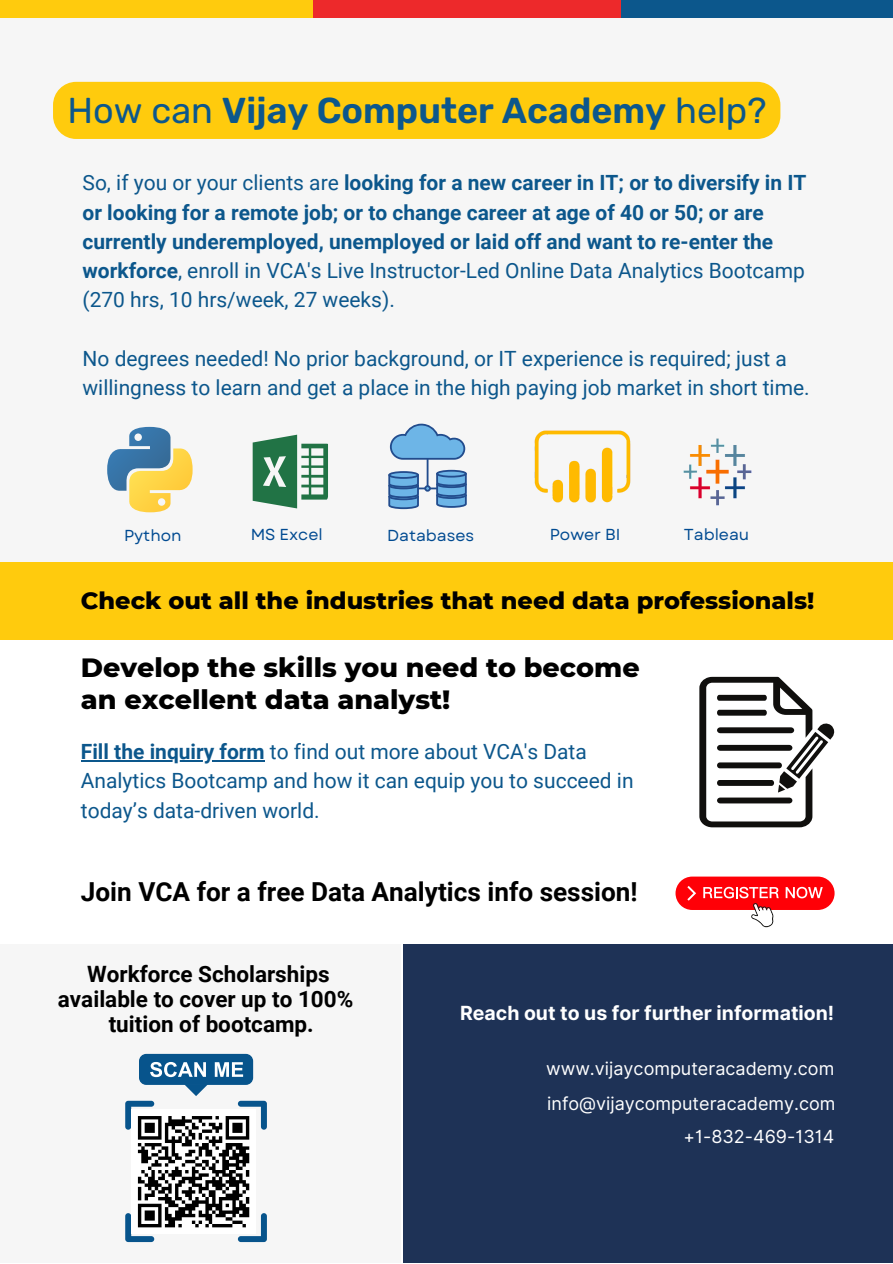
<style>
.page{position:relative;width:893px;height:1264px;background:#fff}
.page>*{position:absolute;margin:0;border:0;box-sizing:border-box;transform-origin:0 0}
.t1{font:600 36px "Rubik";color:#0c578c}
.t2{font:800 27px "Montserrat";color:#000}
.t3{font:700 26.1px "Roboto";color:#000}
.t4{font:800 24px "Montserrat";color:#000}
.t5{font:700 22.5px/24.8px "Roboto";color:#000;text-align:center}
.t6{font:700 21px/29.2px "Roboto";color:#0c578c}
.t7{font:21px/29.2px "Roboto";color:#0c578c}
.t8{font:700 19.5px "Inter";color:#fff}
.t9{font:18px "Inter";color:#fff}
.t10{font:15.9px "Garet";color:#004a91}
.s1{font-weight:400}
.s2{font-weight:700}
</style>
<div class="page">
<div style="left:462px;top:0;width:430px;height:18px;background:#0c578c"></div>
<div style="left:83px;top:0;width:537px;height:18px;background:#ed292b"></div>
<div style="left:0;top:0;width:312px;height:18px;background:#ffcb0d"></div>
<div style="left:0;top:18px;width:892px;height:544px;background:#f6f6f6"></div>
<svg style="left:107px;top:427px;width:85px;height:85px"></svg>
<svg style="left:253px;top:434px;width:75px;height:74px"></svg>
<div style="left:436px;top:470px;width:30px;height:7px;border:2px solid #224c8d;border-radius:50%"></div>
<div style="left:388px;top:471px;width:31px;height:8px;border:2px solid #224c8d;border-radius:50%"></div>
<hr style="left:426px;top:447px;width:2px;height:41px;background:#224c8d">
<svg style="left:390px;top:423px;width:75px;height:36px"></svg>
<svg style="left:388px;top:472px;width:79px;height:37px"></svg>
<div style="left:424px;top:485px;width:7px;height:6px;border:2px solid #224c8d;border-radius:50%"></div>
<img style="left:534px;top:430px;width:97px;height:72px">
<img style="left:683px;top:438px;width:69px;height:68px">
<div style="left:675px;top:876px;width:159px;height:34px;background:#ff0007;border-radius:17px"></div>
<svg style="left:703px;top:886px;width:75px;height:41px"></svg>
<svg style="left:785px;top:886px;width:37px;height:12px"></svg>
<svg style="left:687px;top:886px;width:9px;height:14px"></svg>
<div style="left:0;top:944px;width:401px;height:318px;background:#f6f6f6"></div>
<div style="left:139px;top:1053px;width:114px;height:31px;background:#07548c;border-radius:7px"></div>
<svg style="left:150px;top:1062px;width:56px;height:15px"></svg>
<svg style="left:215px;top:1062px;width:28px;height:14px"></svg>
<svg style="left:125px;top:1084px;width:142px;height:157px"></svg>
<svg style="left:699px;top:677px;width:135px;height:150px"></svg>
<div style="left:717px;top:727px;width:77px;height:6px;background:#100f0d;border-radius:3px"></div>
<div style="left:717px;top:745px;width:75px;height:5px;background:#100f0d;border-radius:3px"></div>
<div style="left:717px;top:762px;width:64px;height:6px;background:#100f0d;border-radius:3px"></div>
<div style="left:717px;top:780px;width:57px;height:6px;background:#100f0d;border-radius:3px"></div>
<div style="left:717px;top:797px;width:75px;height:6px;background:#100f0d;border-radius:3px"></div>
<div style="left:403px;top:944px;width:489px;height:318px;background:#1e3256"></div>
<div style="left:0;top:562px;width:892px;height:78px;background:#ffcb0d"></div>
<div style="left:53px;top:82px;width:727px;height:57px;background:#ffcb0d;border-radius:23px"></div>
<hr style="left:81px;top:760px;width:184px;height:1px;background:#0c578c">
<p class="t1" style="left:67px;top:89px;width:700px"><span class="s1">How can</span> Vijay Computer Academy <span class="s1">help?</span></p>
<p class="t6" style="left:83px;top:168px;width:725px"><span class="s1">So, if you or your clients are</span> looking for a new career in IT; or to diversify in IT or looking for a remote job; or to change career at age of 40 or 50; or are currently underemployed, unemployed or laid off and want to re-enter the workforce<span class="s1">, enroll in VCA's Live Instructor-Led Online Data Analytics Bootcamp (270 hrs, 10 hrs/week, 27 weeks).</span></p>
<p class="t7" style="left:83px;top:344px;width:728px">No degrees needed! No prior background, or IT experience is required; just a willingness to learn and get a place in the high paying job market in short time.</p>
<p class="t10" style="left:124px;top:524px;width:59px">Python</p>
<p class="t10" style="left:251px;top:522px;width:74px">MS Excel</p>
<p class="t10" style="left:387px;top:524px;width:89px">Databases</p>
<p class="t10" style="left:549px;top:522px;width:72px">Power BI</p>
<p class="t10" style="left:683px;top:522px;width:67px">Tableau</p>
<p class="t4" style="left:81px;top:585px;width:735px">Check out all the industries that need data professionals!</p>
<p class="t2" style="left:81px;top:650px;width:560px">Develop the skills you need to become</p>
<p class="t2" style="left:81px;top:683px;width:371px">an excellent data analyst!</p>
<p class="t7" style="left:81px;top:737px;width:554px"><span class="s2">Fill the inquiry form</span> to find out more about VCA's Data<br>Analytics Bootcamp and how it can equip you to succeed in today’s data-driven world.</p>
<p class="t3" style="left:81px;top:877px;width:558px">Join VCA for a free Data Analytics info session!</p>
<p class="t5" style="left:58px;top:962px;width:297px">Workforce Scholarships available to cover up to 100% tuition of bootcamp.</p>
<p class="t8" style="left:460px;top:1001px;width:375px">Reach out to us for further information!</p>
<p class="t9" style="left:546px;top:1058px;width:290px">www.vijaycomputeracademy.com</p>
<p class="t9" style="left:547px;top:1092px;width:290px">info@vijaycomputeracademy.com</p>
<p class="t9" style="left:683px;top:1125px;width:152px">+1-832-469-1314</p>
</div>
